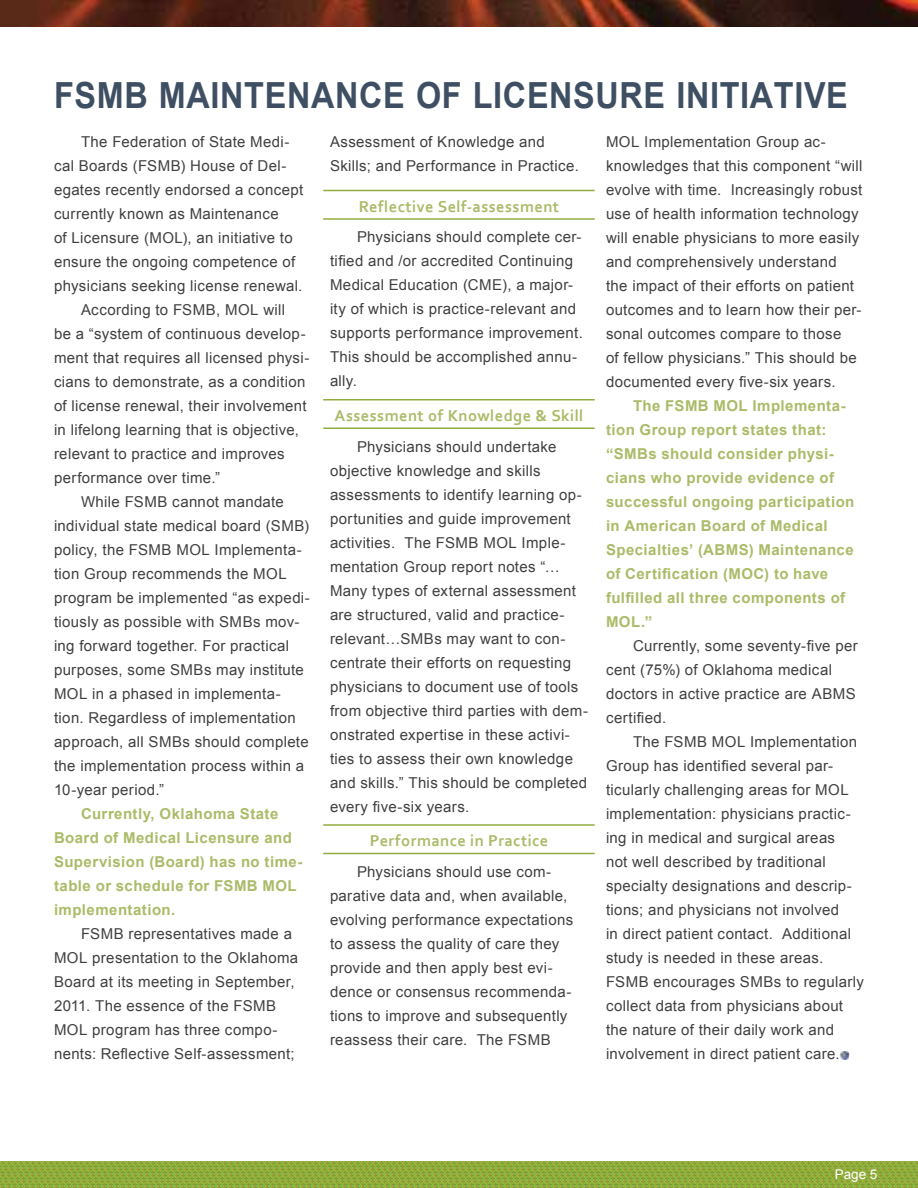
<style>
.page{position:relative;width:918px;height:1188px;background:#fff}
.page>*{position:absolute;margin:0;border:0;box-sizing:border-box;transform-origin:0 0}
.t1{font:700 36px "Arial";letter-spacing:.02em;color:#3f4f63;scale:.9 1}
.t2{font:700 16.5px "Corbel";letter-spacing:.025em;color:#aabb68}
.t3{font:15px/24px "Arial";letter-spacing:.025em;color:#404040}
.t4{font:700 15px/24px "Arial";letter-spacing:.03em;color:#aabb68}
.t5{font:13.5px "Arial";color:#fff}
</style>
<div class="page">
<img style="left:0;top:1161px;width:918px;height:27px">
<img style="left:0;top:0;width:918px;height:27px">
<hr style="left:323px;top:190px;width:272px;height:1px;background:#91ac3e">
<hr style="left:323px;top:218px;width:272px;height:2px;background:#91ac3e">
<hr style="left:323px;top:399px;width:272px;height:2px;background:#91ac3e">
<hr style="left:323px;top:428px;width:272px;height:1px;background:#91ac3e">
<hr style="left:323px;top:824px;width:272px;height:2px;background:#91ac3e">
<hr style="left:323px;top:853px;width:272px;height:1px;background:#91ac3e">
<svg style="left:840px;top:1051px;width:9px;height:9px"></svg>
<h1 class="t1" style="left:54px;top:72px;width:884px">FSMB MAINTENANCE OF LICENSURE INITIATIVE</h1>
<p class="t3" style="left:81px;top:130px;width:210px">The Federation of State Medi-</p>
<p class="t3" style="left:54px;top:154px;width:234px">cal Boards (FSMB) House of Del-</p>
<p class="t3" style="left:54px;top:178px;width:251px">egates recently endorsed a concept</p>
<p class="t3" style="left:54px;top:202px;width:226px">currently known as Maintenance</p>
<p class="t3" style="left:54px;top:226px;width:240px">of Licensure (MOL), an initiative to</p>
<p class="t3" style="left:54px;top:250px;width:243px">ensure the ongoing competence of</p>
<p class="t3" style="left:54px;top:274px;width:250px">physicians seeking license renewal.</p>
<p class="t3" style="left:81px;top:298px;width:206px">According to FSMB, MOL will</p>
<p class="t3" style="left:54px;top:322px;width:253px">be a “system of continuous develop-</p>
<p class="t3" style="left:54px;top:346px;width:257px">ment that requires all licensed physi-</p>
<p class="t3" style="left:54px;top:370px;width:253px">cians to demonstrate, as a condition</p>
<p class="t3" style="left:54px;top:394px;width:254px">of license renewal, their involvement</p>
<p class="t3" style="left:54px;top:418px;width:247px">in lifelong learning that is objective,</p>
<p class="t3" style="left:54px;top:442px;width:232px">relevant to practice and improves</p>
<p class="t3" style="left:54px;top:466px;width:168px">performance over time.”</p>
<p class="t3" style="left:81px;top:490px;width:204px">While FSMB cannot mandate</p>
<p class="t3" style="left:54px;top:514px;width:257px">individual state medical board (SMB)</p>
<p class="t3" style="left:54px;top:538px;width:249px">policy, the FSMB MOL Implementa-</p>
<p class="t3" style="left:54px;top:562px;width:234px">tion Group recommends the MOL</p>
<p class="t3" style="left:54px;top:586px;width:257px">program be implemented “as expedi-</p>
<p class="t3" style="left:54px;top:610px;width:247px">tiously as possible with SMBs mov-</p>
<p class="t3" style="left:54px;top:634px;width:237px">ing forward together. For practical</p>
<p class="t3" style="left:54px;top:658px;width:251px">purposes, some SMBs may institute</p>
<p class="t3" style="left:54px;top:682px;width:228px">MOL in a phased in implementa-</p>
<p class="t3" style="left:54px;top:706px;width:243px">tion. Regardless of implementation</p>
<p class="t3" style="left:54px;top:730px;width:256px">approach, all SMBs should complete</p>
<p class="t3" style="left:54px;top:754px;width:252px">the implementation process within a</p>
<p class="t3" style="left:54px;top:778px;width:112px">10-year period.”</p>
<p class="t4" style="left:54px;top:802px;width:250px;text-indent:27px">Currently, Oklahoma State<br>Board of Medical Licensure and<br>Supervision (Board) has no time&shy;table or schedule for FSMB MOL implementation.</p>
<p class="t3" style="left:54px;top:922px;width:246px;text-indent:27px">FSMB representatives made a<br>MOL presentation to the Oklahoma<br>Board at its meeting in September,<br>2011. The essence of the FSMB<br>MOL program has three compo&shy;nents: Reflective Self-assessment;</p>
<p class="t3" style="left:330px;top:130px;width:250px">Assessment of Knowledge and<br>Skills; and Performance in Practice.</p>
<p class="t2" style="left:359px;top:196px;width:202px">Reflective Self-assessment</p>
<p class="t3" style="left:330px;top:225px;width:254px;text-indent:27px">Physicians should complete cer&shy;tified and /or accredited Continuing<br>Medical Education (CME), a major&shy;ity of which is practice-relevant and supports performance improvement.<br>This should be accomplished annu&shy;ally.</p>
<p class="t2" style="left:335px;top:405px;width:250px">Assessment of Knowledge &amp; Skill</p>
<p class="t3" style="left:330px;top:434px;width:259px;text-indent:27px">Physicians should undertake objective knowledge and skills assessments to identify learning op&shy;portunities and guide improvement activities. The FSMB MOL Imple&shy;mentation Group report notes “… Many types of external assessment are structured, valid and practice&shy;relevant…SMBs may want to con&shy;centrate their efforts on requesting physicians to document use of tools from objective third parties with dem&shy;onstrated expertise in these activi&shy;ties to assess their own knowledge and skills.” This should be completed every five-six years.</p>
<p class="t2" style="left:370px;top:830px;width:180px">Performance in Practice</p>
<p class="t3" style="left:330px;top:860px;width:245px;text-indent:27px">Physicians should use com&shy;parative data and, when available, evolving performance expectations to assess the quality of care they provide and then apply best evi&shy;dence or consensus recommenda&shy;tions to improve and subsequently reassess their care. The FSMB</p>
<p class="t3" style="left:606px;top:130px;width:258px">MOL Implementation Group ac&shy;knowledges that this component “will evolve with time. Increasingly robust use of health information technology will enable physicians to more easily and comprehensively understand<br>the impact of their efforts on patient outcomes and to learn how their per&shy;sonal outcomes compare to those<br>of fellow physicians.” This should be documented every five-six years.</p>
<p class="t4" style="left:606px;top:394px;width:250px;text-indent:27px">The FSMB MOL Implementa&shy;tion Group report states that: “SMBs should consider physi&shy;cians who provide evidence of successful ongoing participation in American Board of Medical<br>Specialties’ (ABMS) Maintenance of Certification (MOC) to have fulfilled all three components of<br>MOL.”</p>
<p class="t3" style="left:606px;top:634px;width:253px;text-indent:27px">Currently, some seventy-five per cent (75%) of Oklahoma medical doctors in active practice are ABMS certified.</p>
<p class="t3" style="left:606px;top:730px;width:260px;text-indent:27px">The FSMB MOL Implementation Group has identified several par&shy;ticularly challenging areas for MOL implementation: physicians practic&shy;ing in medical and surgical areas<br>not well described by traditional specialty designations and descrip&shy;tions; and physicians not involved<br>in direct patient contact. Additional study is needed in these areas.<br>FSMB encourages SMBs to regularly collect data from physicians about the nature of their daily work and involvement in direct patient care.</p>
<p class="t5" style="left:835px;top:1165px;width:44px">Page 5</p>
</div>
